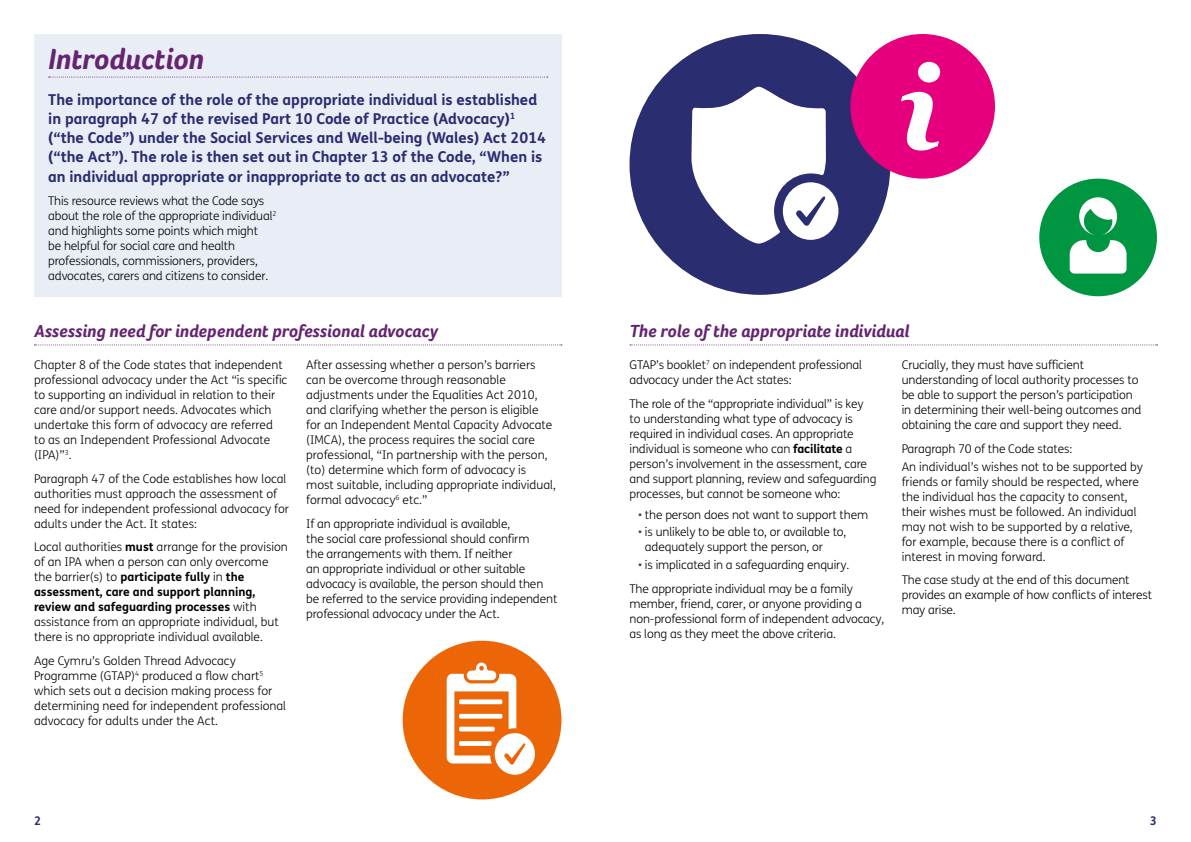
<style>
.page{position:relative;width:1191px;height:842px;background:#fff}
.page>*{position:absolute;margin:0;border:0;box-sizing:border-box;transform-origin:0 0}
.t1{font:italic 700 30px "Foco Age UK";color:#652471}
.t2{font:italic 700 18px "Foco Age UK";color:#652471}
.t3{font:700 15px/19px "FS Me";color:#2a2d6f}
.t4{font:300 12px/15px "FS Me";letter-spacing:-.01em;color:#000}
.t5{font:700 12px "FS Me";color:#2a2d6f}
.s1{font-weight:700}
.s2{color:#652471}
</style>
<div class="page">
<div style="left:34px;top:34px;width:527px;height:262px;background:#e9eef6"></div>
<svg style="left:49px;top:77px;width:499px;height:1px"></svg>
<svg style="left:35px;top:344px;width:527px;height:1px"></svg>
<svg style="left:630px;top:344px;width:527px;height:1px"></svg>
<div style="left:403px;top:641px;width:158px;height:158px;background:#ec6608;border-radius:50%"></div>
<svg style="left:447px;top:662px;width:88px;height:113px"></svg>
<div style="left:629px;top:34px;width:261px;height:261px;background:#2a2d6f;border-radius:50%"></div>
<svg style="left:691px;top:87px;width:147px;height:157px"></svg>
<svg style="left:850px;top:34px;width:145px;height:145px"></svg>
<div style="left:1039px;top:179px;width:118px;height:117px;background:#009641;border-radius:50%"></div>
<svg style="left:1069px;top:197px;width:57px;height:77px"></svg>
<h1 class="t1" style="left:48px;top:42px;width:157px">Introduction</h1>
<p class="t3" style="left:48px;top:90px;width:499px">The importance of the role of the appropriate individual is established in paragraph 47 of the revised Part 10 Code of Practice (Advocacy)<sup>1 </sup>(“the Code”) under the Social Services and Well-being (Wales) Act 2014 (“the Act”). The role is then set out in Chapter 13 of the Code, “When is an individual appropriate or inappropriate to act as an advocate?”</p>
<p class="t4" style="left:48px;top:193px;width:230px">This resource reviews what the Code says about the role of the appropriate individual<sup>2 </sup>and highlights some points which might<br>be helpful for social care and health professionals, commissioners, providers, advocates, carers and citizens to consider.</p>
<h2 class="t2" style="left:34px;top:321px;width:405px">Assessing need for independent professional advocacy</h2>
<p class="t4" style="left:34px;top:357px;width:255px">Chapter 8 of the Code states that independent professional advocacy under the Act “is specific to supporting an individual in relation to their care and/or support needs. Advocates which undertake this form of advocacy are referred<br>to as an Independent Professional Advocate (IPA)”<sup>3</sup>.</p>
<p class="t4" style="left:34px;top:471px;width:256px">Paragraph 47 of the Code establishes how local authorities must approach the assessment of need for independent professional advocacy for adults under the Act. It states:</p>
<p class="t4" style="left:34px;top:539px;width:255px">Local authorities <span class="s1">must</span> arrange for the provision of an IPA when a person can only overcome the barrier(s) to <span class="s1">participate fully</span> in <span class="s1">the assessment, care and support planning, review and safeguarding processes</span> with assistance from an appropriate individual, but there is no appropriate individual available.</p>
<p class="t4" style="left:34px;top:653px;width:254px">Age Cymru’s Golden Thread Advocacy Programme (GTAP)<sup>4</sup> produced a flow chart<sup>5 </sup>which sets out a decision making process for determining need for independent professional advocacy for adults under the Act.</p>
<p class="t4" style="left:306px;top:357px;width:251px">After assessing whether a person’s barriers can be overcome through reasonable adjustments under the Equalities Act 2010, and clarifying whether the person is eligible for an Independent Mental Capacity Advocate (IMCA), the process requires the social care professional, “In partnership with the person, (to) determine which form of advocacy is most suitable, including appropriate individual, formal advocacy<sup>6</sup> etc.”</p>
<p class="t4" style="left:306px;top:516px;width:253px">If an appropriate individual is available,<br>the social care professional should confirm<br>the arrangements with them. If neither<br>an appropriate individual or other suitable advocacy is available, the person should then be referred to the service providing independent professional advocacy under the Act.</p>
<h2 class="t2" style="left:629px;top:321px;width:281px">The role of the appropriate individual</h2>
<p class="t4" style="left:629px;top:357px;width:234px">GTAP’s booklet<sup>7</sup> on independent professional advocacy under the Act states:</p>
<p class="t4" style="left:629px;top:396px;width:248px">The role of the “appropriate individual” is key to understanding what type of advocacy is required in individual cases. An appropriate individual is someone who can <span class="s1">facilitate</span> a person’s involvement in the assessment, care and support planning, review and safeguarding processes, but cannot be someone who:</p>
<p class="t4" style="left:638px;top:506px;width:232px"><span class="s2">•</span> the person does not want to support them</p>
<p class="t4" style="left:645px;top:524px;width:203px;text-indent:-7px"><span class="s2">•</span> is unlikely to be able to, or available to, adequately support the person, or</p>
<p class="t4" style="left:629px;top:553px;width:225px;line-height:23.5px;text-align:center"><span class="s2">•</span> is implicated in a safeguarding enquiry.<br>The appropriate individual may be a family</p>
<p class="t4" style="left:629px;top:596px;width:256px">member, friend, carer, or anyone providing a non-professional form of independent advocacy, as long as they meet the above criteria.</p>
<p class="t4" style="left:901px;top:357px;width:241px">Crucially, they must have sufficient understanding of local authority processes to be able to support the person’s participation in determining their well-being outcomes and obtaining the care and support they need.</p>
<p class="t4" style="left:901px;top:439px;width:243px;line-height:17.8px">Paragraph 70 of the Code states:<br>An individual’s wishes not to be supported by</p>
<p class="t4" style="left:901px;top:474px;width:239px">friends or family should be respected, where the individual has the capacity to consent, their wishes must be followed. An individual may not wish to be supported by a relative, for example, because there is a conflict of interest in moving forward.</p>
<p class="t4" style="left:901px;top:572px;width:252px">The case study at the end of this document provides an example of how conflicts of interest may arise.</p>
<p class="t5" style="left:34px;top:812px;width:9px">2</p>
<p class="t5" style="left:1149px;top:812px;width:9px">3</p>
</div>
